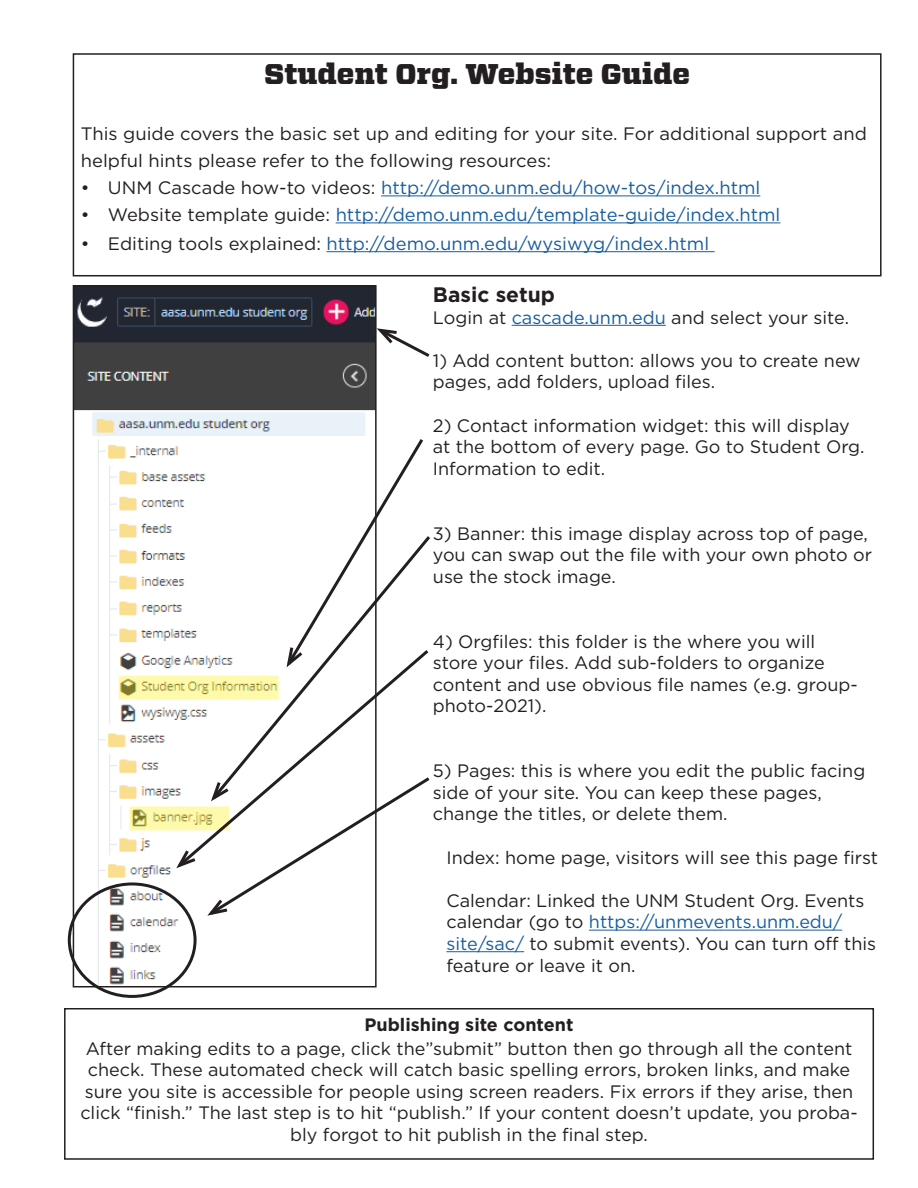
<style>
.page{position:relative;width:918px;height:1188px;background:#fff}
.page>*{position:absolute;margin:0;border:0;box-sizing:border-box;transform-origin:0 0}
.t1{font:900 28.5px "Vitesse";color:#231f20;scale:1.04 1}
.t2{font:700 21px "Gotham";color:#231f20}
.t3{font:18px/21.6px "Gotham";color:#231f20}
.t4{font:18px "Gotham";color:#175d9e}
.t5{font:700 18px "Gotham";color:#231f20}
.s1{color:#231f20}
.s2{color:#175d9e}
</style>
<div class="page">
<img style="left:76px;top:288px;width:298px;height:696px">
<div style="left:73px;top:285px;width:304px;height:702px;border:2px solid #231f20"></div>
<svg style="left:119px;top:676px;width:56px;height:24px"></svg>
<svg style="left:130px;top:806px;width:43px;height:24px"></svg>
<hr style="left:512px;top:325px;width:154px;height:1px;background:#175d9e">
<hr style="left:589px;top:930px;width:253px;height:1px;background:#175d9e">
<hr style="left:446px;top:951px;width:78px;height:1px;background:#175d9e">
<svg style="left:373px;top:326px;width:57px;height:34px"></svg>
<svg style="left:284px;top:436px;width:139px;height:97px"></svg>
<svg style="left:209px;top:533px;width:221px;height:114px"></svg>
<svg style="left:175px;top:647px;width:254px;height:127px"></svg>
<svg style="left:173px;top:774px;width:257px;height:144px"></svg>
<div style="left:68px;top:882px;width:129px;height:116px;border:3px solid #231f20;border-radius:50%"></div>
<hr style="left:381px;top:195px;width:379px;height:1px;background:#175d9e">
<hr style="left:336px;top:222px;width:444px;height:1px;background:#175d9e">
<hr style="left:327px;top:251px;width:388px;height:1px;background:#175d9e">
<div style="left:73px;top:53px;width:809px;height:223px;border:2px solid #231f20"></div>
<div style="left:64px;top:1008px;width:810px;height:152px;border:2px solid #231f20"></div>
<p class="t1" style="left:264px;top:55px;width:411px">Student Org. Website Guide</p>
<p class="t3" style="left:81px;top:120px;width:788px;line-height:27px">This guide covers the basic set up and editing for your site. For additional support and helpful hints please refer to the following resources:</p>
<p class="t4" style="left:81px;top:176px;width:681px"><span class="s1">• UNM Cascade how-to videos:</span> http://demo.unm.edu/how-tos/index.html</p>
<p class="t4" style="left:81px;top:203px;width:701px"><span class="s1">• Website template guide:</span> http://demo.unm.edu/template-guide/index.html</p>
<p class="t4" style="left:81px;top:232px;width:630px"><span class="s1">• Editing tools explained:</span> http://demo.unm.edu/wysiwyg/index.html</p>
<p class="t2" style="left:433px;top:281px;width:124px">Basic setup</p>
<p class="t3" style="left:433px;top:306px;width:418px">Login at <span class="s2">cascade.unm.edu</span> and select your site.</p>
<p class="t3" style="left:433px;top:349px;width:429px">1) Add content button: allows you to create new pages, add folders, upload files.</p>
<p class="t3" style="left:433px;top:414px;width:433px">2) Contact information widget: this will display at the bottom of every page. Go to Student Org.<br>Information to edit.</p>
<p class="t3" style="left:433px;top:522px;width:441px">3) Banner: this image display across top of page, you can swap out the file with your own photo or use the stock image.</p>
<p class="t3" style="left:433px;top:630px;width:426px">4) Orgfiles: this folder is the where you will store your files. Add sub-folders to organize content and use obvious file names (e.g. group&shy;photo-2021).</p>
<p class="t3" style="left:433px;top:760px;width:434px">5) Pages: this is where you edit the public facing side of your site. You can keep these pages, change the titles, or delete them.</p>
<p class="t3" style="left:446px;top:846px;width:433px">Index: home page, visitors will see this page first</p>
<p class="t3" style="left:446px;top:889px;width:431px">Calendar: Linked the UNM Student Org. Events calendar (go to <span class="s2">https://unmevents.unm.edu/ site/sac/</span> to submit events). You can turn off this feature or leave it on.</p>
<p class="t5" style="left:365px;top:1012px;width:210px">Publishing site content</p>
<p class="t3" style="left:80px;top:1037px;width:779px;text-align:center">After making edits to a page, click the”submit” button then go through all the content check. These automated check will catch basic spelling errors, broken links, and make sure you site is accessible for people using screen readers. Fix errors if they arise, then click “finish.” The last step is to hit “publish.” If your content doesn’t update, you proba&shy;bly forgot to hit publish in the final step.</p>
</div>
